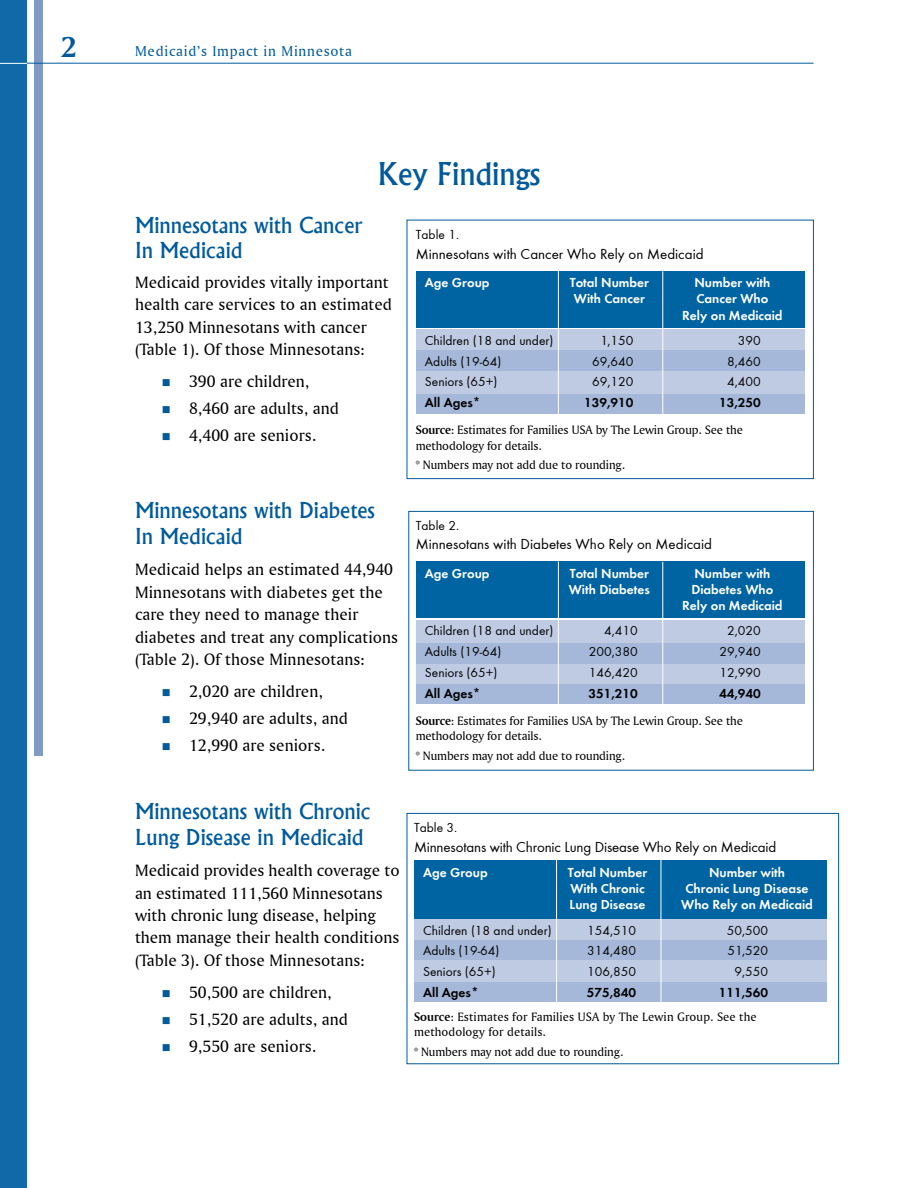
<style>
.page{position:relative;width:918px;height:1188px;background:#fff}
.page>*{position:absolute;margin:0;border:0;box-sizing:border-box;transform-origin:0 0}
.t1{font:500 30px "Albertus";color:#005a9c}
.t2{font:30px "Amerigo BT Bold A";color:#005a9c}
.t3{font:500 21px/25.2px "Albertus";letter-spacing:.005em;color:#005a9c}
.t4{font:17.25px/22.5px "Amerigo BT Roman A";letter-spacing:.005em;color:#000}
.t5{font:15px "Function";color:#000}
.t6{font:15px "Amerigo BT Roman A";letter-spacing:.05em;color:#005a9c}
.t7{font:13.5px "Function";color:#000}
.t8{font:700 13.5px/16.2px "Function";color:#fff;text-align:center}
.t9{font:700 13.5px "Function";color:#000}
.t10{font:12.75px/15.3px "Amerigo BT Roman A";letter-spacing:-.01em;color:#000}
.t11{font:12.75px/15.3px "Amerigo BT Roman A";letter-spacing:.01em;color:#000}
.s1{font-family:"Amerigo BT Bold A"}
</style>
<div class="page">
<div style="left:34px;top:0;width:10px;height:756px;background:#809bc6"></div>
<div style="left:0;top:0;width:27px;height:1188px;background:#1169a7"></div>
<svg style="left:0;top:63px;width:27px;height:1px"></svg>
<hr style="left:27px;top:63px;width:787px;height:1px;background:#005a9c">
<div style="left:414px;top:919px;width:412px;height:79px;background:#bfcbe3"></div>
<div style="left:414px;top:860px;width:412px;height:59px;background:#0064a3"></div>
<div style="left:414px;top:941px;width:412px;height:19px;background:#a5b8d9"></div>
<div style="left:414px;top:982px;width:412px;height:20px;background:#a5b8d9"></div>
<hr style="left:556px;top:857px;width:1px;height:154px;background:#fff">
<hr style="left:661px;top:858px;width:1px;height:156px;background:#fff">
<div style="left:407px;top:813px;width:432px;height:251px;border:1px solid #005a9c"></div>
<div style="left:416px;top:329px;width:388px;height:83px;background:#bfcbe3"></div>
<div style="left:416px;top:271px;width:388px;height:57px;background:#0064a3"></div>
<div style="left:416px;top:351px;width:388px;height:20px;background:#a5b8d9"></div>
<div style="left:416px;top:394px;width:388px;height:19px;background:#a5b8d9"></div>
<hr style="left:558px;top:271px;width:1px;height:154px;background:#fff">
<hr style="left:662px;top:271px;width:1px;height:156px;background:#fff">
<div style="left:407px;top:220px;width:407px;height:259px;border:1px solid #005a9c"></div>
<div style="left:416px;top:620px;width:388px;height:82px;background:#bfcbe3"></div>
<div style="left:416px;top:561px;width:388px;height:57px;background:#0064a3"></div>
<div style="left:416px;top:643px;width:388px;height:20px;background:#a5b8d9"></div>
<div style="left:416px;top:685px;width:388px;height:19px;background:#a5b8d9"></div>
<hr style="left:558px;top:561px;width:1px;height:154px;background:#fff">
<hr style="left:662px;top:562px;width:1px;height:156px;background:#fff">
<div style="left:409px;top:511px;width:405px;height:259px;border:1px solid #005a9c"></div>
<h1 class="t2" style="left:61px;top:29px;width:17px">2</h1>
<p class="t6" style="left:135px;top:42px;width:218px">Medicaid’s Impact in Minnesota</p>
<h1 class="t1" style="left:378px;top:155px;width:164px">Key Findings</h1>
<p class="t7" style="left:416px;top:227px;width:45px">Table 1.</p>
<p class="t5" style="left:416px;top:245px;width:289px">Minnesotans with Cancer Who Rely on Medicaid</p>
<p class="t3" style="left:135px;top:212px;width:229px">Minnesotans with Cancer in Medicaid</p>
<p class="t4" style="left:135px;top:270px;width:259px">Medicaid provides vitally important health care services to an estimated 13,250 Minnesotans with cancer (Table 1). Of those Minnesotans:</p>
<p class="t4" style="left:189px;top:367px;width:152px;line-height:27px">390 are children,<br>8,460 are adults, and<br>4,400 are seniors.</p>
<p class="t8" style="left:425px;top:275px;width:66px">Age Group</p>
<p class="t8" style="left:570px;top:275px;width:81px">Total Number</p>
<p class="t8" style="left:694px;top:275px;width:77px">Number with</p>
<p class="t8" style="left:574px;top:291px;width:73px">with Cancer</p>
<p class="t8" style="left:682px;top:291px;width:102px">Cancer Who<br>Rely on Medicaid</p>
<p class="t7" style="left:425px;top:333px;width:130px">Children (18 and under)</p>
<p class="t7" style="left:600px;top:333px;width:34px">1,150</p>
<p class="t7" style="left:738px;top:333px;width:24px">390</p>
<p class="t7" style="left:425px;top:353px;width:78px">Adults (19-64)</p>
<p class="t7" style="left:592px;top:353px;width:43px">69,640</p>
<p class="t7" style="left:727px;top:353px;width:35px">8,460</p>
<p class="t7" style="left:425px;top:374px;width:74px">Seniors (65+)</p>
<p class="t7" style="left:592px;top:374px;width:43px">69,120</p>
<p class="t7" style="left:727px;top:374px;width:35px">4,400</p>
<p class="t9" style="left:425px;top:394px;width:57px">All Ages*</p>
<p class="t9" style="left:584px;top:394px;width:51px">139,910</p>
<p class="t9" style="left:719px;top:394px;width:43px">13,250</p>
<p class="t10" style="left:416px;top:422px;width:329px"><span class="s1">Source</span>: Estimates for Families USA by The Lewin Group. See the methodology for details.</p>
<p class="t10" style="left:416px;top:457px;width:211px">* Numbers may not add due to rounding.</p>
<p class="t3" style="left:135px;top:498px;width:241px">Minnesotans with Diabetes in Medicaid</p>
<p class="t4" style="left:135px;top:558px;width:265px">Medicaid helps an estimated 44,940<br>Minnesotans with diabetes get the care they need to manage their diabetes and treat any complications (Table 2). Of those Minnesotans:</p>
<p class="t4" style="left:189px;top:677px;width:160px;line-height:27px">2,020 are children,<br>29,940 are adults, and<br>12,990 are seniors.</p>
<p class="t7" style="left:416px;top:518px;width:45px">Table 2.</p>
<p class="t5" style="left:416px;top:536px;width:298px">Minnesotans with Diabetes Who Rely on Medicaid</p>
<p class="t8" style="left:425px;top:565px;width:66px">Age Group</p>
<p class="t8" style="left:570px;top:565px;width:81px">Total Number</p>
<p class="t8" style="left:694px;top:565px;width:77px">Number with</p>
<p class="t8" style="left:569px;top:581px;width:83px">with Diabetes</p>
<p class="t8" style="left:682px;top:581px;width:102px">Diabetes Who<br>Rely on Medicaid</p>
<p class="t7" style="left:425px;top:623px;width:130px">Children (18 and under)</p>
<p class="t7" style="left:604px;top:623px;width:35px">4,410</p>
<p class="t7" style="left:727px;top:623px;width:35px">2,020</p>
<p class="t7" style="left:425px;top:644px;width:78px">Adults (19-64)</p>
<p class="t7" style="left:589px;top:644px;width:50px">200,380</p>
<p class="t7" style="left:720px;top:644px;width:43px">29,940</p>
<p class="t7" style="left:425px;top:665px;width:74px">Seniors (65+)</p>
<p class="t7" style="left:589px;top:665px;width:50px">146,420</p>
<p class="t7" style="left:720px;top:665px;width:43px">12,990</p>
<p class="t9" style="left:425px;top:685px;width:57px">All Ages*</p>
<p class="t9" style="left:589px;top:685px;width:51px">351,210</p>
<p class="t9" style="left:719px;top:685px;width:43px">44,940</p>
<p class="t10" style="left:416px;top:713px;width:329px"><span class="s1">Source</span>: Estimates for Families USA by The Lewin Group. See the methodology for details.</p>
<p class="t10" style="left:416px;top:748px;width:211px">* Numbers may not add due to rounding.</p>
<p class="t3" style="left:135px;top:799px;width:237px">Minnesotans with Chronic<br>Lung Disease in Medicaid</p>
<p class="t4" style="left:135px;top:859px;width:266px">Medicaid provides health coverage to an estimated 111,560 Minnesotans with chronic lung disease, helping them manage their health conditions (Table 3). Of those Minnesotans:</p>
<p class="t4" style="left:189px;top:978px;width:160px;line-height:27px">50,500 are children,<br>51,520 are adults, and<br>9,550 are seniors.</p>
<p class="t7" style="left:414px;top:820px;width:45px">Table 3.</p>
<p class="t5" style="left:414px;top:838px;width:364px">Minnesotans with Chronic Lung Disease Who Rely on Medicaid</p>
<p class="t8" style="left:423px;top:864px;width:66px">Age Group</p>
<p class="t8" style="left:568px;top:864px;width:81px">Total Number</p>
<p class="t8" style="left:709px;top:864px;width:77px">Number with</p>
<p class="t8" style="left:570px;top:880px;width:76px">with Chronic</p>
<p class="t8" style="left:686px;top:880px;width:125px">Chronic Lung Disease</p>
<p class="t8" style="left:570px;top:897px;width:102px">Lung Disease W</p>
<p class="t8" style="left:694px;top:897px;width:120px">ho Rely on Medicaid</p>
<p class="t7" style="left:423px;top:922px;width:130px">Children (18 and under)</p>
<p class="t7" style="left:587px;top:922px;width:50px">154,510</p>
<p class="t7" style="left:727px;top:922px;width:43px">50,500</p>
<p class="t7" style="left:423px;top:943px;width:78px">Adults (19-64)</p>
<p class="t7" style="left:587px;top:943px;width:50px">314,480</p>
<p class="t7" style="left:727px;top:943px;width:42px">51,520</p>
<p class="t7" style="left:423px;top:964px;width:74px">Seniors (65+)</p>
<p class="t7" style="left:587px;top:964px;width:50px">106,850</p>
<p class="t7" style="left:734px;top:964px;width:35px">9,550</p>
<p class="t9" style="left:423px;top:984px;width:57px">All Ages*</p>
<p class="t9" style="left:587px;top:984px;width:51px">575,840</p>
<p class="t9" style="left:719px;top:984px;width:51px">111,560</p>
<p class="t11" style="left:414px;top:1009px;width:344px"><span class="s1">Source</span>: Estimates for Families USA by The Lewin Group. See the methodology for details.</p>
<p class="t10" style="left:414px;top:1044px;width:211px">* Numbers may not add due to rounding.</p>
</div>
